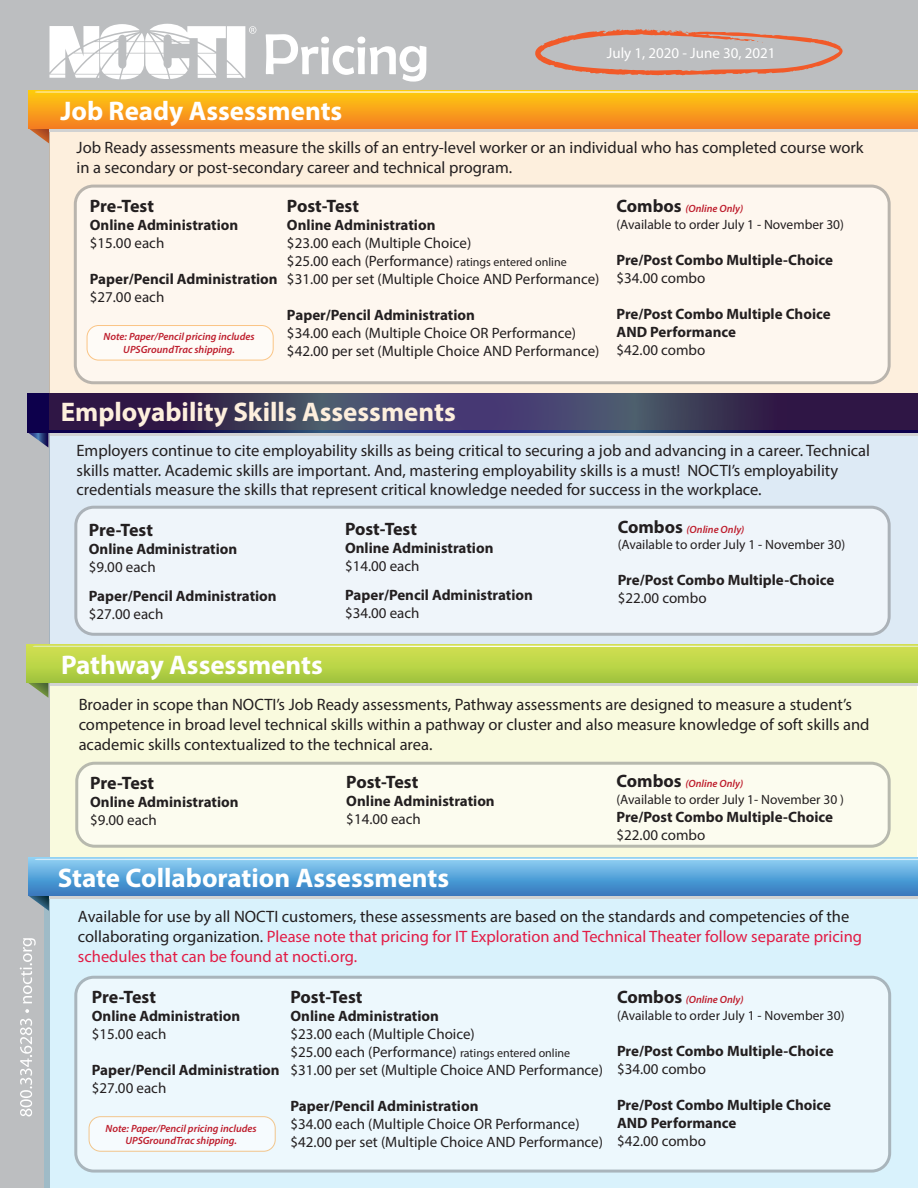
<style>
.page{position:relative;width:918px;height:1188px;background:#fff}
.page>*{position:absolute;margin:0;border:0;box-sizing:border-box;transform-origin:0 0}
.t1{font:700 27px "Myriad Pro";color:#fff}
.t2{font:700 18px "Myriad Pro";color:#231f20}
.t3{font:16.5px/19.8px "Myriad Pro";color:#231f20}
.t4{font:15px/18px "Myriad Pro";color:#231f20}
.t5{font:700 15px/18px "Myriad Pro";color:#231f20}
.t6{font:15px "Myriad Pro";color:#fff}
.t7{font:13.5px "Myriad Pro";color:#231f20}
.t8{font:italic 600 10.5px/12.6px "Myriad Pro";color:#be1e2d;text-align:center}
.s1{font-size:12px}
.s2{font-weight:700;font-style:normal;font-size:18px;color:#231f20}
.s3{color:#e21c45}
</style>
<div class="page">
<div style="left:0;top:0;width:49px;height:1188px;background:#bcbec0"></div>
<div style="left:0;top:0;width:918px;height:116px;background:#bcbec0"></div>
<div style="left:49px;top:425px;width:869px;height:259px;background:#ddeaf5"></div>
<svg style="left:27px;top:432px;width:21px;height:15px"></svg>
<div style="left:50px;top:397px;width:868px;height:39px;background:linear-gradient(to right,#d1d2d2,#d1d2d2)"></div>
<svg style="left:27px;top:394px;width:891px;height:38px;background:#17175d"></svg>
<svg style="left:49px;top:24px;width:207px;height:56px"></svg>
<svg style="left:266px;top:34px;width:160px;height:48px"></svg>
<div style="left:50px;top:681px;width:866px;height:186px;background:#f9fade"></div>
<svg style="left:49px;top:132px;width:869px;height:298px;background:#bcb0b1"></svg>
<svg style="left:28px;top:683px;width:20px;height:15px"></svg>
<div style="left:50px;top:648px;width:868px;height:38px;background:#d1d2d2"></div>
<div style="left:26px;top:645px;width:892px;height:38px;background:linear-gradient(to bottom,#d4e353,#a2c63e)"></div>
<svg style="left:33px;top:646px;width:885px;height:1px"></svg>
<svg style="left:28px;top:128px;width:21px;height:15px"></svg>
<svg style="left:49px;top:128px;width:869px;height:4px;background:#d9bca5"></svg>
<svg style="left:28px;top:91px;width:890px;height:37px;background:#f9a219"></svg>
<svg style="left:35px;top:91px;width:883px;height:2px;background:#fde489"></svg>
<svg style="left:20px;top:1019px;width:12px;height:98px"></svg>
<svg style="left:25px;top:1009px;width:4px;height:4px"></svg>
<svg style="left:20px;top:938px;width:16px;height:65px"></svg>
<svg style="left:535px;top:29px;width:308px;height:46px"></svg>
<div style="left:77px;top:763px;width:812px;height:83px;background:#fcfcef;border-radius:18px"></div>
<div style="left:75px;top:762px;width:816px;height:86px;border:3px solid #808285;border-radius:18px"></div>
<div style="left:76px;top:507px;width:813px;height:127px;background:#eff5fa;border-radius:18px"></div>
<div style="left:74px;top:506px;width:817px;height:130px;border:3px solid #808285;border-radius:18px"></div>
<div style="left:75px;top:186px;width:814px;height:197px;background:#fef7ef;border-radius:18px"></div>
<div style="left:74px;top:185px;width:817px;height:199px;border:3px solid #808285;border-radius:18px"></div>
<div style="left:87px;top:326px;width:186px;height:34px;background:#fefbf7;border-radius:12px"></div>
<div style="left:87px;top:325px;width:187px;height:36px;border:1px solid #f7941e;border-radius:12px"></div>
<div style="left:44px;top:895px;width:874px;height:293px;background:#d9f2fc"></div>
<svg style="left:29px;top:896px;width:20px;height:15px"></svg>
<div style="left:49px;top:861px;width:869px;height:38px;background:#d1d2d2"></div>
<div style="left:28px;top:858px;width:890px;height:38px;background:linear-gradient(to bottom,#8bd1f4,#2f79bf)"></div>
<svg style="left:35px;top:859px;width:883px;height:1px"></svg>
<div style="left:76px;top:977px;width:814px;height:194px;background:#edf8fd;border-radius:18px"></div>
<div style="left:74px;top:976px;width:817px;height:197px;border:3px solid #808285;border-radius:18px"></div>
<div style="left:89px;top:1117px;width:186px;height:34px;background:#f6fbfe;border-radius:12px"></div>
<div style="left:89px;top:1116px;width:187px;height:36px;border:1px solid #f7941e;border-radius:12px"></div>
<h1 class="t1" style="left:60px;top:93px;width:283px">Job Ready Assessments</h1>
<p class="t6" style="left:607px;top:44px;width:170px">July 1, 2020 - June 30, 2021</p>
<p class="t3" style="left:77px;top:137px;width:789px">Job Ready assessments measure the skills of an entry-level worker or an individual who has completed course work in a secondary or post-secondary career and technical program.</p>
<p class="t2" style="left:90px;top:194px;width:66px">Pre-Test</p>
<p class="t5" style="left:90px;top:216px;width:150px">Online Administration</p>
<p class="t4" style="left:90px;top:234px;width:76px">$15.00 each</p>
<p class="t5" style="left:90px;top:270px;width:189px">Paper/Pencil Administration</p>
<p class="t4" style="left:90px;top:288px;width:76px">$27.00 each</p>
<p class="t8" style="left:104px;top:330px;width:153px">Note: Paper/Pencil pricing includes<br>UPSGroundTrac shipping.</p>
<p class="t2" style="left:287px;top:195px;width:73px">Post-Test</p>
<p class="t5" style="left:287px;top:216px;width:150px">Online Administration</p>
<p class="t4" style="left:287px;top:234px;width:314px">$23.00 each (Multiple Choice)<br>$25.00 each (Performance) <span class="s1">ratings entered online </span>$31.00 per set (Multiple Choice AND Performance)</p>
<p class="t5" style="left:287px;top:306px;width:189px">Paper/Pencil Administration</p>
<p class="t4" style="left:287px;top:324px;width:314px">$34.00 each (Multiple Choice OR Performance) $42.00 per set (Multiple Choice AND Performance)</p>
<p class="t8" style="left:616px;top:202px;width:128px"><span class="s2">Combos</span> (Online Only)</p>
<p class="t7" style="left:616px;top:216px;width:229px">(Available to order July 1 - November 30)</p>
<p class="t5" style="left:616px;top:250px;width:218px">Pre/Post Combo Multiple-Choice</p>
<p class="t4" style="left:616px;top:268px;width:90px">$34.00 combo</p>
<p class="t5" style="left:616px;top:304px;width:216px">Pre/Post Combo Multiple Choice<br>AND Performance</p>
<p class="t4" style="left:616px;top:340px;width:90px">$42.00 combo</p>
<h1 class="t1" style="left:61px;top:395px;width:397px">Employability Skills Assessments</h1>
<p class="t3" style="left:76px;top:440px;width:795px">Employers continue to cite employability skills as being critical to securing a job and advancing in a career. Technical skills matter. Academic skills are important. And, mastering employability skills is a must! NOCTI’s employability credentials measure the skills that represent critical knowledge needed for success in the workplace.</p>
<p class="t2" style="left:89px;top:519px;width:66px">Pre-Test</p>
<p class="t5" style="left:89px;top:540px;width:150px">Online Administration</p>
<p class="t4" style="left:89px;top:558px;width:68px">$9.00 each</p>
<p class="t5" style="left:89px;top:587px;width:189px">Paper/Pencil Administration</p>
<p class="t4" style="left:89px;top:605px;width:76px">$27.00 each</p>
<h1 class="t1" style="left:61px;top:647px;width:263px">Pathway Assessments</h1>
<p class="t2" style="left:345px;top:518px;width:73px">Post-Test</p>
<p class="t5" style="left:345px;top:539px;width:150px">Online Administration</p>
<p class="t4" style="left:345px;top:557px;width:76px">$14.00 each</p>
<p class="t5" style="left:345px;top:586px;width:189px">Paper/Pencil Administration</p>
<p class="t4" style="left:345px;top:604px;width:76px">$34.00 each</p>
<p class="t8" style="left:618px;top:523px;width:128px"><span class="s2">Combos</span> (Online Only)</p>
<p class="t7" style="left:618px;top:536px;width:229px">(Available to order July 1 - November 30)</p>
<p class="t5" style="left:618px;top:571px;width:218px">Pre/Post Combo Multiple-Choice</p>
<p class="t4" style="left:618px;top:589px;width:90px">$22.00 combo</p>
<p class="t3" style="left:79px;top:694px;width:792px">Broader in scope than NOCTI’s Job Ready assessments, Pathway assessments are designed to measure a student’s competence in broad level technical skills within a pathway or cluster and also measure knowledge of soft skills and academic skills contextualized to the technical area.</p>
<p class="t2" style="left:90px;top:771px;width:66px">Pre-Test</p>
<p class="t5" style="left:90px;top:793px;width:150px">Online Administration</p>
<p class="t4" style="left:90px;top:811px;width:68px">$9.00 each</p>
<p class="t2" style="left:346px;top:770px;width:73px">Post-Test</p>
<p class="t5" style="left:346px;top:792px;width:150px">Online Administration</p>
<p class="t4" style="left:346px;top:810px;width:76px">$14.00 each</p>
<p class="t8" style="left:617px;top:777px;width:128px"><span class="s2">Combos</span> (Online Only)</p>
<p class="t7" style="left:617px;top:791px;width:229px">(Available to order July 1- November 30 )</p>
<p class="t5" style="left:617px;top:807px;width:218px">Pre/Post Combo Multiple-Choice</p>
<p class="t4" style="left:617px;top:825px;width:90px">$22.00 combo</p>
<h1 class="t1" style="left:58px;top:861px;width:393px">State Collaboration Assessments</h1>
<p class="t3" style="left:78px;top:907px;width:786px">Available for use by all NOCTI customers, these assessments are based on the standards and competencies of the collaborating organization. <span class="s3">Please note that pricing for IT Exploration and Technical Theater follow separate pricing schedules that can be found at nocti.org.</span></p>
<p class="t2" style="left:291px;top:986px;width:73px">Post-Test</p>
<p class="t5" style="left:291px;top:1007px;width:150px">Online Administration</p>
<p class="t4" style="left:291px;top:1025px;width:314px">$23.00 each (Multiple Choice)<br>$25.00 each (Performance) <span class="s1">ratings entered online </span>$31.00 per set (Multiple Choice AND Performance)</p>
<p class="t5" style="left:291px;top:1097px;width:189px">Paper/Pencil Administration</p>
<p class="t4" style="left:291px;top:1115px;width:314px">$34.00 each (Multiple Choice OR Performance) $42.00 per set (Multiple Choice AND Performance)</p>
<p class="t8" style="left:617px;top:993px;width:128px"><span class="s2">Combos</span> (Online Only)</p>
<p class="t7" style="left:617px;top:1007px;width:229px">(Available to order July 1 - November 30)</p>
<p class="t5" style="left:617px;top:1041px;width:218px">Pre/Post Combo Multiple-Choice</p>
<p class="t4" style="left:617px;top:1059px;width:90px">$34.00 combo</p>
<p class="t5" style="left:617px;top:1095px;width:216px">Pre/Post Combo Multiple Choice<br>AND Performance</p>
<p class="t4" style="left:617px;top:1131px;width:90px">$42.00 combo</p>
<p class="t2" style="left:92px;top:986px;width:66px">Pre-Test</p>
<p class="t5" style="left:92px;top:1007px;width:150px">Online Administration</p>
<p class="t4" style="left:92px;top:1025px;width:76px">$15.00 each</p>
<p class="t5" style="left:92px;top:1061px;width:189px">Paper/Pencil Administration</p>
<p class="t4" style="left:92px;top:1079px;width:76px">$27.00 each</p>
<p class="t8" style="left:106px;top:1121px;width:153px">Note: Paper/Pencil pricing includes<br>UPSGroundTrac shipping.</p>
</div>
